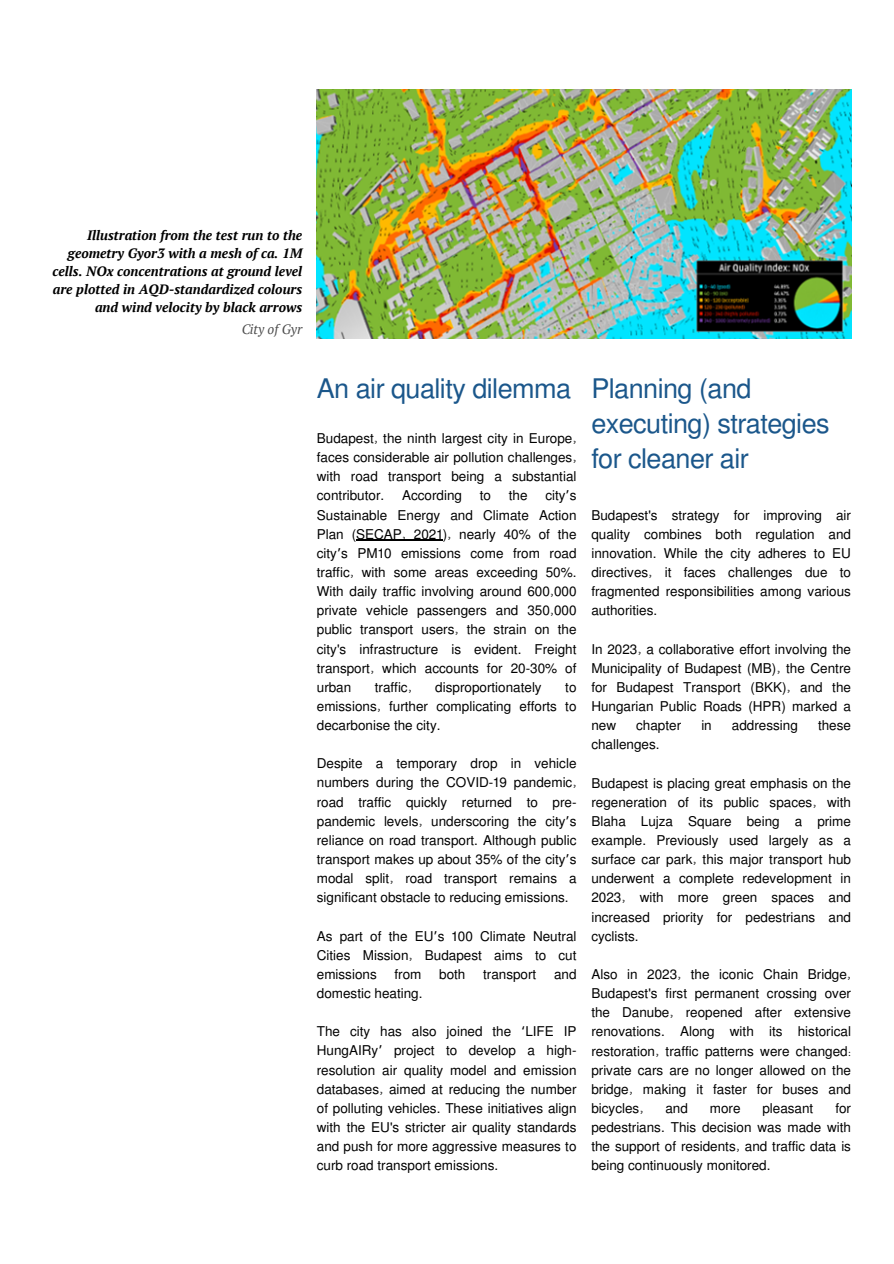
<style>
.page{position:relative;width:894px;height:1264px;background:#fff}
.page>*{position:absolute;margin:0;border:0;box-sizing:border-box;transform-origin:0 0}
.t1{font:27px/34.8px "Mukti";letter-spacing:-.02em;color:#1b578b}
.t2{font:13.5px/19.2px "Mukti";color:#000;text-align:justify}
.t3{font:italic 700 13.5px/18px "PT Serif";color:#000;text-align:right}
.t4{font:italic 13.5px "PT Serif";color:#000}
.s1{font-family:"Noto Sans Gurmukhi"}
</style>
<div class="page">
<hr style="left:356px;top:540px;width:86px;height:1px;background:#000">
<img style="left:317px;top:90px;width:534px;height:248px">
<h2 class="t3" style="left:52px;top:226px;width:251px">Illustration from the test run to the geometry Gyor3 with a mesh of ca. 1M cells. NOx concentrations at ground level are plotted in AQD-standardized colours and wind velocity by black arrows</h2>
<p class="t4" style="left:241px;top:320px;width:62px">City of Gyr</p>
<h2 class="t1" style="left:317px;top:369px;width:256px">An air quality dilemma</h2>
<h2 class="t2" style="left:317px;top:428px;width:261px">Budapest, the ninth largest city in Europe, faces considerable air pollution challenges, with road transport being a substantial contributor.</h2>
<h2 class="t2" style="left:317px;top:485px;width:261px;text-indent:228px">city<span class="s1">’</span>s Sustainable Energy and Climate Action Plan (SECAP, 2021), nearly 40% of the city<span class="s1">’</span>s PM10 emissions come from road traffic, with some areas exceeding 50%.<br>With daily traffic involving around 600,000 private vehicle passengers and 350,000 public transport users, the strain on the city's infrastructure is evident. Freight transport, which accounts for 20-30% of urban</h2>
<h2 class="t2" style="left:402px;top:485px;width:61px">According</h2>
<h2 class="t2" style="left:479px;top:485px;width:13px">to</h2>
<h2 class="t2" style="left:508px;top:485px;width:20px">the</h2>
<h2 class="t2" style="left:374px;top:676px;width:39px">traffic,</h2>
<h2 class="t2" style="left:435px;top:676px;width:108px">disproportionately</h2>
<h2 class="t2" style="left:317px;top:676px;width:261px;text-indent:248px">to emissions, further complicating efforts to decarbonise the city.</h2>
<p class="t2" style="left:317px;top:753px;width:261px">Despite a temporary drop in vehicle numbers during the COVID-19 pandemic, road traffic quickly returned to pre&shy;pandemic levels, underscoring the city<span class="s1">’</span>s reliance on road transport. Although public transport makes up about 35% of the city<span class="s1">’</span>s modal split, road transport remains a significant obstacle to reducing emissions.</p>
<p class="t2" style="left:317px;top:925px;width:261px">As part of the EU<span class="s1">’</span>s 100 Climate Neutral Cities Mission, Budapest aims to cut emissions</p>
<p class="t2" style="left:394px;top:963px;width:28px">from</p>
<p class="t2" style="left:439px;top:963px;width:28px">both</p>
<p class="t2" style="left:483px;top:963px;width:55px">transport</p>
<p class="t2" style="left:554px;top:963px;width:24px">and</p>
<p class="t2" style="left:317px;top:982px;width:107px">domestic heating.</p>
<h1 class="t2" style="left:317px;top:1021px;width:261px">The city has also joined the <span class="s1">‘</span>LIFE IP HungAIRy<span class="s1">’</span> project to develop a high&shy;resolution air quality model and emission databases, aimed at reducing the number of polluting vehicles. These initiatives align with the EU's stricter air quality standards and push for more aggressive measures to curb road transport emissions.</h1>
<h2 class="t1" style="left:591px;top:369px;width:240px">Planning (and executing) strategies for cleaner air</h2>
<h2 class="t2" style="left:591px;top:505px;width:261px">Budapest's strategy for improving air quality combines both regulation and innovation. While the city adheres to EU directives, it faces challenges due to fragmented responsibilities among various authorities.</h2>
<h2 class="t2" style="left:591px;top:638px;width:261px">In 2023, a collaborative effort involving the Municipality of Budapest (MB), the Centre for Budapest Transport (BKK), and the Hungarian Public Roads (HPR) marked a new</h2>
<h2 class="t2" style="left:636px;top:715px;width:46px">chapter</h2>
<h2 class="t2" style="left:701px;top:715px;width:12px">in</h2>
<h2 class="t2" style="left:731px;top:715px;width:67px">addressing</h2>
<h2 class="t2" style="left:817px;top:715px;width:34px">these</h2>
<h2 class="t2" style="left:591px;top:734px;width:70px">challenges.</h2>
<h2 class="t2" style="left:591px;top:772px;width:261px">Budapest is placing great emphasis on the regeneration of its public spaces, with Blaha Lujza Square being a prime example. Previously used largely as a surface car park, this major transport hub underwent a complete redevelopment in 2023, with more green spaces and increased priority for pedestrians and cyclists.</h2>
<h1 class="t2" style="left:591px;top:964px;width:261px">Also in 2023, the iconic Chain Bridge, Budapest's first permanent crossing over the Danube, reopened after extensive renovations. Along with its historical restoration, traffic patterns were changed: private cars are no longer allowed on the bridge, making it faster for buses and bicycles,</h1>
<h1 class="t2" style="left:591px;top:1097px;width:261px;text-indent:244px">for pedestrians. This decision was made with the support of residents, and traffic data is being continuously monitored.</h1>
<h1 class="t2" style="left:665px;top:1097px;width:24px">and</h1>
<h1 class="t2" style="left:709px;top:1097px;width:32px">more</h1>
<h1 class="t2" style="left:762px;top:1097px;width:52px">pleasant</h1>
</div>
